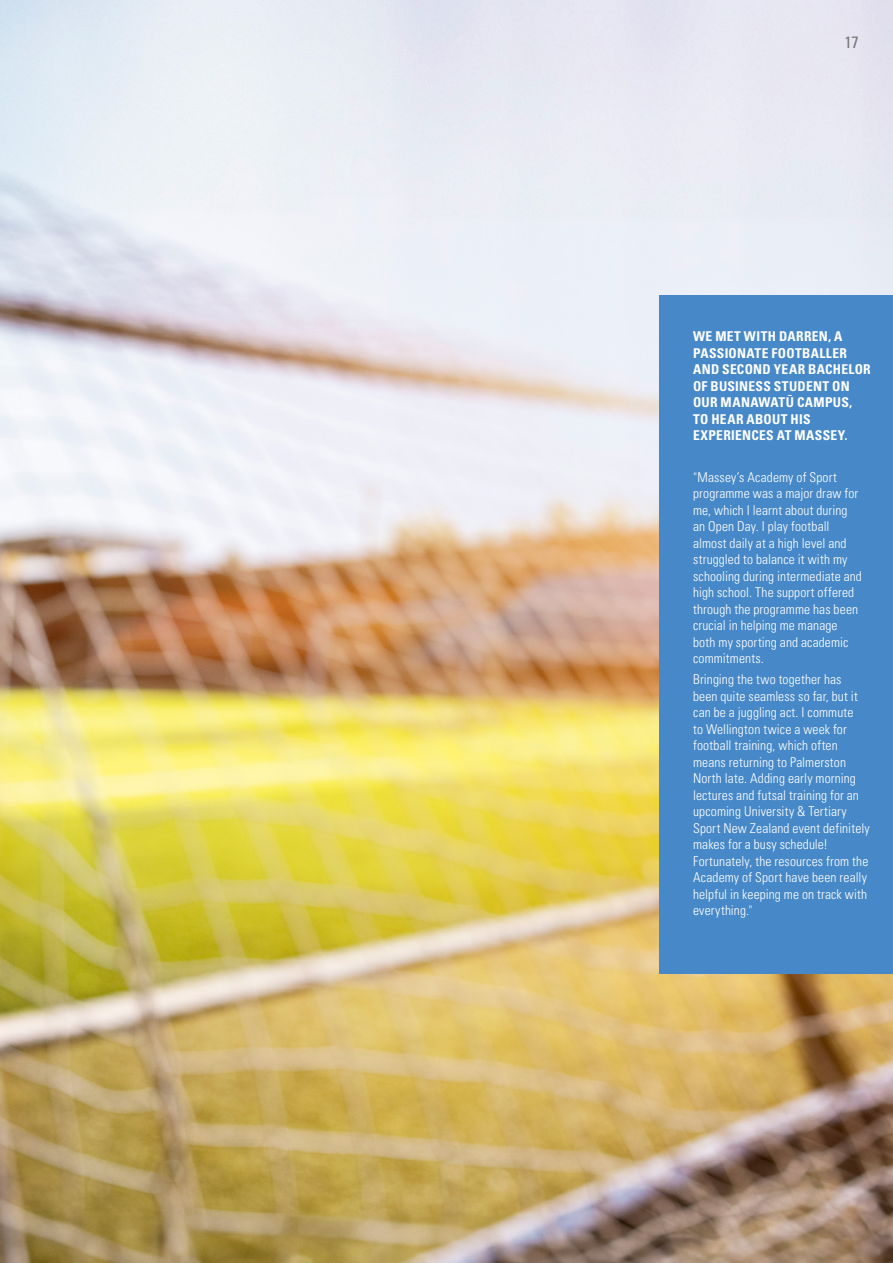
<style>
.page{position:relative;width:893px;height:1263px;background:#fff}
.page>*{position:absolute;margin:0;border:0;box-sizing:border-box;transform-origin:0 0}
.t1{font:condensed 16.5px "Univers LT Pro";color:#77787b}
.t2{font:300 condensed 13.5px/16.5px "Univers LT Pro";letter-spacing:.01em;color:#fff}
.t3{font:700 condensed 13.5px/16.5px "Univers LT Pro";letter-spacing:.02em;color:#fff}
</style>
<div class="page">
<img style="left:0;top:0;width:893px;height:1263px">
<div style="left:659px;top:296px;width:234px;height:678px;background:#4789c8"></div>
<p class="t1" style="left:844px;top:32px;width:16px">17</p>
<p class="t3" style="left:693px;top:328px;width:179px">WE MET WITH DARREN, A<br>PASSIONATE FOOTBALLER<br>AND SECOND YEAR BACHELOR<br>OF BUSINESS STUDENT ON<br>OUR MANAWATŪ CAMPUS,<br>TO HEAR ABOUT HIS<br>EXPERIENCES AT MASSEY.</p>
<p class="t2" style="left:693px;top:468px;width:170px">"Massey’s Academy of Sport programme was a major draw for me, which I learnt about during an Open Day. I play football almost daily at a high level and struggled to balance it with my schooling during intermediate and high school. The support offered through the programme has been crucial in helping me manage both my sporting and academic commitments.</p>
<p class="t2" style="left:693px;top:670px;width:178px">Bringing the two together has<br>been quite seamless so far, but it can be a juggling act. I commute<br>to Wellington twice a week for football training, which often means returning to Palmerston<br>North late. Adding early morning lectures and futsal training for an upcoming University &amp; Tertiary<br>Sport New Zealand event definitely makes for a busy schedule!<br>Fortunately, the resources from the<br>Academy of Sport have been really helpful in keeping me on track with everything."</p>
</div>
